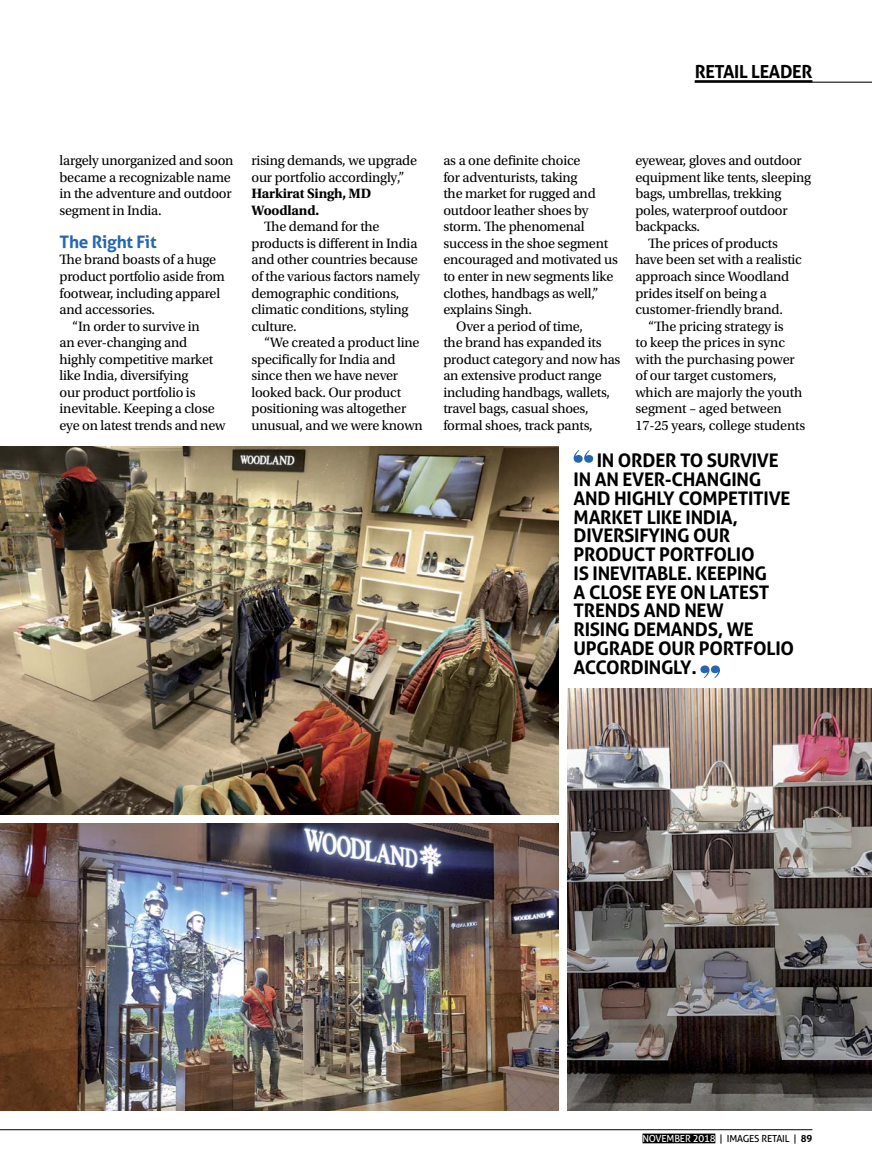
<style>
.page{position:relative;width:872px;height:1170px;background:#fff}
.page>*{position:absolute;margin:0;border:0;box-sizing:border-box;transform-origin:0 0}
.t1{font:700 18.75px/18.8px "Aller";letter-spacing:-.015em;color:#000}
.t2{font:700 18px "Aller";letter-spacing:-.02em;color:#000}
.t3{font:700 17.25px "Aller";letter-spacing:-.015em;color:#2566af}
.t4{font:14.25px/16.5px "Utopia Std";letter-spacing:-.015em;color:#000}
.t5{font:700 14.25px/16.5px "Utopia Std";letter-spacing:-.015em;color:#000}
.t6{font:9.75px "Aller";letter-spacing:-.02em;color:#000}
.s1{color:#fff}
.s2{font-weight:700}
</style>
<div class="page">
<hr style="left:694px;top:82px;width:178px;height:1px;background:#000">
<hr style="left:694px;top:80px;width:118px;height:2px;background:#000">
<div style="left:642px;top:1133px;width:73px;height:10px;background:#000"></div>
<hr style="left:0;top:1129px;width:812px;height:1px;background:#000">
<img style="left:567px;top:688px;width:305px;height:422px">
<svg style="left:573px;top:450px;width:20px;height:12px"></svg>
<svg style="left:700px;top:665px;width:20px;height:13px"></svg>
<img style="left:0;top:446px;width:558px;height:368px">
<img style="left:0;top:823px;width:558px;height:287px">
<p class="t2" style="left:694px;top:61px;width:119px">RETAIL LEADER</p>
<p class="t4" style="left:60px;top:154px;width:176px">largely unorganized and soon became a recognizable name in the adventure and outdoor segment in India.</p>
<p class="t3" style="left:60px;top:232px;width:99px">The Right Fit</p>
<p class="t4" style="left:60px;top:253px;width:158px">The brand boasts of a huge</p>
<p class="t4" style="left:60px;top:269px;width:167px">product portfolio aside from</p>
<p class="t4" style="left:60px;top:286px;width:162px">footwear, including apparel</p>
<p class="t4" style="left:60px;top:302px;width:97px">and accessories.</p>
<p class="t4" style="left:72px;top:319px;width:129px">“In order to survive in</p>
<p class="t4" style="left:60px;top:335px;width:129px">an ever-changing and</p>
<p class="t4" style="left:60px;top:352px;width:155px">highly competitive market</p>
<p class="t4" style="left:60px;top:368px;width:130px">like India, diversifying</p>
<p class="t4" style="left:60px;top:385px;width:137px">our product portfolio is</p>
<p class="t4" style="left:60px;top:401px;width:157px">inevitable. Keeping a close</p>
<p class="t4" style="left:60px;top:418px;width:167px">eye on latest trends and new</p>
<p class="t4" style="left:251px;top:154px;width:167px">rising demands, we upgrade our portfolio accordingly,”</p>
<p class="t5" style="left:251px;top:187px;width:121px">Harkirat Singh, MD<br>Woodland.</p>
<p class="t4" style="left:251px;top:220px;width:170px;text-indent:13px">The demand for the products is different in India and other countries because of the various factors namely demographic conditions, climatic conditions, styling culture.</p>
<p class="t4" style="left:251px;top:335px;width:173px;text-indent:13px">“We created a product line specifically for India and since then we have never looked back. Our product positioning was altogether unusual, and we were known</p>
<p class="t4" style="left:443px;top:154px;width:139px">as a one definite choice</p>
<p class="t4" style="left:443px;top:170px;width:136px">for adventurists, taking</p>
<p class="t4" style="left:443px;top:187px;width:154px">the market for rugged and</p>
<p class="t4" style="left:443px;top:203px;width:146px">outdoor leather shoes by</p>
<p class="t4" style="left:443px;top:220px;width:143px">storm. The phenomenal</p>
<p class="t4" style="left:443px;top:236px;width:166px">success in the shoe segment</p>
<p class="t4" style="left:443px;top:253px;width:176px">encouraged and motivated us</p>
<p class="t4" style="left:443px;top:269px;width:171px">to enter in new segments like</p>
<p class="t4" style="left:443px;top:286px;width:157px">clothes, handbags as well,”</p>
<p class="t4" style="left:443px;top:302px;width:90px">explains Singh.</p>
<p class="t4" style="left:456px;top:319px;width:128px">Over a period of time,</p>
<p class="t4" style="left:443px;top:335px;width:160px">the brand has expanded its</p>
<p class="t4" style="left:443px;top:352px;width:178px">product category and now has</p>
<p class="t4" style="left:443px;top:368px;width:160px">an extensive product range</p>
<p class="t4" style="left:443px;top:385px;width:168px">including handbags, wallets,</p>
<p class="t4" style="left:443px;top:401px;width:147px">travel bags, casual shoes,</p>
<p class="t4" style="left:443px;top:418px;width:151px">formal shoes, track pants,</p>
<p class="t4" style="left:635px;top:154px;width:168px">eyewear, gloves and outdoor</p>
<p class="t4" style="left:635px;top:170px;width:177px">equipment like tents, sleeping</p>
<p class="t4" style="left:635px;top:187px;width:148px">bags, umbrellas, trekking</p>
<p class="t4" style="left:635px;top:203px;width:154px">poles, waterproof outdoor</p>
<p class="t4" style="left:635px;top:220px;width:66px">backpacks.</p>
<p class="t4" style="left:648px;top:236px;width:131px">The prices of products</p>
<p class="t4" style="left:635px;top:253px;width:168px">have been set with a realistic</p>
<p class="t4" style="left:635px;top:269px;width:155px">approach since Woodland</p>
<p class="t4" style="left:635px;top:286px;width:133px">prides itself on being a</p>
<p class="t4" style="left:635px;top:302px;width:149px">customer-friendly brand.</p>
<p class="t4" style="left:648px;top:319px;width:137px">“The pricing strategy is</p>
<p class="t4" style="left:635px;top:335px;width:151px">to keep the prices in sync</p>
<p class="t4" style="left:635px;top:352px;width:161px">with the purchasing power</p>
<p class="t4" style="left:635px;top:368px;width:143px">of our target customers,</p>
<p class="t4" style="left:635px;top:385px;width:168px">which are majorly the youth</p>
<p class="t4" style="left:635px;top:401px;width:148px">segment – aged between</p>
<p class="t4" style="left:635px;top:418px;width:171px">17-25 years, college students</p>
<h1 class="t1" style="left:573px;top:451px;width:222px;text-indent:23px">IN ORDER TO SURVIVE<br>IN AN EVER-CHANGING<br>AND HIGHLY COMPETITIVE<br>MARKET LIKE INDIA,<br>DIVERSIFYING OUR<br>PRODUCT PORTFOLIO<br>IS INEVITABLE. KEEPING<br>A CLOSE EYE ON LATEST<br>TRENDS AND NEW<br>RISING DEMANDS, WE<br>UPGRADE OUR PORTFOLIO<br>ACCORDINGLY.</h1>
<p class="t6" style="left:642px;top:1132px;width:171px"><span class="s1">NOVEMBER 2018</span> | IMAGES RETAIL | <span class="s2">89</span></p>
</div>
